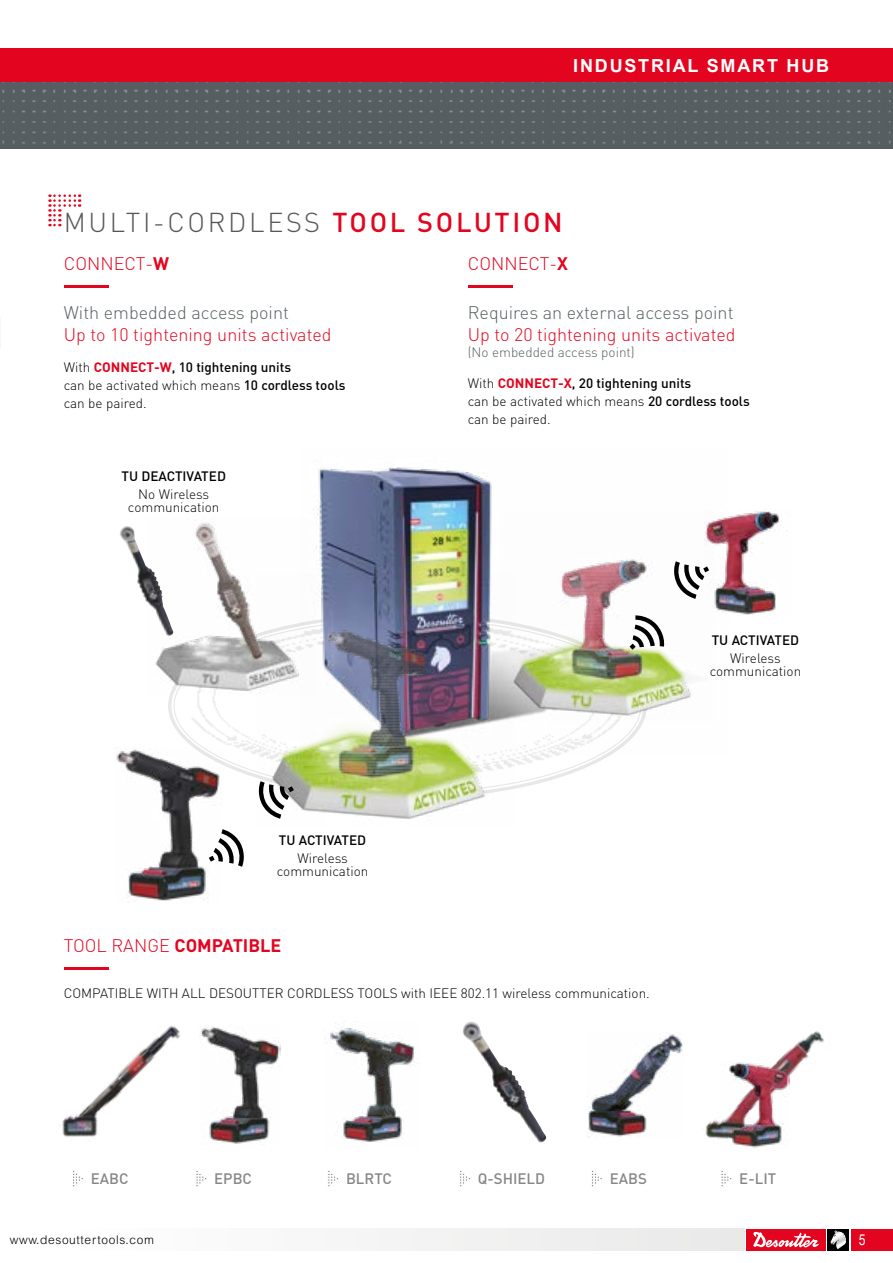
<style>
.page{position:relative;width:893px;height:1263px;background:#fff}
.page>*{position:absolute;margin:0;border:0;box-sizing:border-box;transform-origin:0 0}
.t1{font:300 27px "DIN";letter-spacing:.1em;color:#575756}
.t2{font:300 18px "DIN";color:#e30520}
.t3{font:300 18px "DIN";color:#576063}
.t4{font:700 18px "DIN";color:#e30520}
.t5{font:700 18px "Arial";letter-spacing:.1em;color:#fff}
.t6{font:500 15px "DIN";color:#878787}
.t7{font:15px "Arial Narrow";color:#fff}
.t8{font:300 13.5px/18px "DIN";color:#000;text-align:center}
.t9{font:500 13.5px "DIN";color:#000}
.t10{font:300 13.5px "DIN";color:#576063}
.t11{font:300 12px "Arial MT Std";letter-spacing:.05em;color:#000}
.s1{font-weight:500;color:#e30520}
.s2{font-weight:700}
.s3{font-weight:700;color:#e30520}
.s4{font-weight:500}
.s5{font-weight:300}
</style>
<div class="page">
<div style="left:0;top:49px;width:893px;height:34px;background:#e30520"></div>
<div style="left:850px;top:1229px;width:43px;height:21px;background:#e30520"></div>
<svg style="left:827px;top:1229px;width:1px;height:21px"></svg>
<div style="left:828px;top:1229px;width:21px;height:21px;background:#000"></div>
<div style="left:746px;top:1229px;width:80px;height:21px;background:#e30520"></div>
<svg style="left:753px;top:1231px;width:66px;height:16px"></svg>
<svg style="left:830px;top:1230px;width:16px;height:19px"></svg>
<div style="left:0;top:83px;width:893px;height:66px;background:#575e62"></div>
<div style="left:70px;top:1229px;width:675px;height:21px;background:#f4f4f4"></div>
<img style="left:171px;top:696px;width:439px;height:88px">
<img style="left:155px;top:522px;width:102px;height:174px">
<img style="left:316px;top:467px;width:327px;height:288px">
<img style="left:257px;top:574px;width:257px;height:245px">
<img style="left:501px;top:512px;width:191px;height:210px">
<svg style="left:256px;top:781px;width:38px;height:38px"></svg>
<svg style="left:221px;top:829px;width:23px;height:38px"></svg>
<svg style="left:672px;top:561px;width:32px;height:38px"></svg>
<svg style="left:630px;top:615px;width:35px;height:35px"></svg>
<img style="left:120px;top:526px;width:53px;height:110px">
<img style="left:116px;top:748px;width:105px;height:155px">
<svg style="left:196px;top:1171px;width:11px;height:16px"></svg>
<svg style="left:328px;top:1171px;width:10px;height:16px"></svg>
<svg style="left:721px;top:1171px;width:11px;height:16px"></svg>
<svg style="left:460px;top:1171px;width:10px;height:16px"></svg>
<svg style="left:73px;top:1171px;width:10px;height:16px"></svg>
<svg style="left:592px;top:1170px;width:10px;height:17px"></svg>
<img style="left:704px;top:511px;width:83px;height:104px">
<img style="left:705px;top:1031px;width:120px;height:108px">
<img style="left:200px;top:1027px;width:81px;height:117px">
<img style="left:62px;top:1025px;width:118px;height:112px">
<img style="left:588px;top:1032px;width:95px;height:105px">
<img style="left:326px;top:1023px;width:89px;height:119px">
<img style="left:719px;top:1062px;width:71px;height:86px">
<img style="left:463px;top:1022px;width:83px;height:120px">
<svg style="left:49px;top:194px;width:31px;height:32px"></svg>
<hr style="left:64px;top:286px;width:44px;height:2px;background:#e30520">
<hr style="left:468px;top:286px;width:44px;height:2px;background:#e30520">
<hr style="left:64px;top:968px;width:44px;height:2px;background:#e30520">
<h2 class="t5" style="left:573px;top:54px;width:257px">INDUSTRIAL SMART HUB</h2>
<h1 class="t1" style="left:64px;top:206px;width:500px">MULTI-CORDLESS <span class="s1">TOOL SOLUTION</span></h1>
<h2 class="t2" style="left:64px;top:253px;width:107px">CONNECT-<span class="s2">W</span></h2>
<h2 class="t3" style="left:64px;top:302px;width:227px">With embedded access point</h2>
<h2 class="t2" style="left:64px;top:323px;width:269px">Up to 10 tightening units activated</h2>
<p class="t8" style="left:64px;top:358px;width:283px;text-align:left">With <span class="s3">CONNECT-W</span><span class="s4">, 10 tightening units<br></span>can be activated which means <span class="s4">10 cordless tools </span>can be paired.</p>
<h2 class="t2" style="left:468px;top:253px;width:102px">CONNECT-<span class="s2">X</span></h2>
<h2 class="t3" style="left:468px;top:302px;width:267px">Requires an external access point</h2>
<h2 class="t2" style="left:468px;top:323px;width:269px">Up to 20 tightening units activated</h2>
<p class="t10" style="left:468px;top:344px;width:169px">(No embedded access point)</p>
<p class="t8" style="left:468px;top:374px;width:284px;text-align:left">With <span class="s3">CONNECT-X</span><span class="s4">, 20 tightening units<br></span>can be activated which means <span class="s4">20 cordless tools </span>can be paired.</p>
<p class="t9" style="left:121px;top:468px;width:106px">TU DEACTIVATED</p>
<p class="t8" style="left:128px;top:487px;width:93px;line-height:13.5px">No Wireless communication</p>
<p class="t9" style="left:712px;top:631px;width:89px">TU ACTIVATED</p>
<p class="t8" style="left:710px;top:651px;width:93px;line-height:13.5px">Wireless communication</p>
<p class="t9" style="left:279px;top:831px;width:89px">TU ACTIVATED</p>
<p class="t8" style="left:277px;top:851px;width:93px;line-height:13.5px">Wireless communication</p>
<h2 class="t4" style="left:64px;top:934px;width:219px"><span class="s5">TOOL RANGE</span> COMPATIBLE</h2>
<p class="t8" style="left:64px;top:984px;width:588px">COMPATIBLE WITH ALL DESOUTTER CORDLESS TOOLS with IEEE 802.11 wireless communication.</p>
<p class="t6" style="left:91px;top:1169px;width:39px">EABC</p>
<p class="t6" style="left:214px;top:1169px;width:39px">EPBC</p>
<p class="t6" style="left:346px;top:1169px;width:47px">BLRTC</p>
<p class="t6" style="left:478px;top:1169px;width:69px">Q-SHIELD</p>
<p class="t6" style="left:610px;top:1169px;width:39px">EABS</p>
<p class="t6" style="left:739px;top:1169px;width:38px">E-LIT</p>
<p class="t11" style="left:10px;top:1233px;width:146px">www.desouttertools.com</p>
<p class="t7" style="left:859px;top:1228px;width:8px">5</p>
</div>
